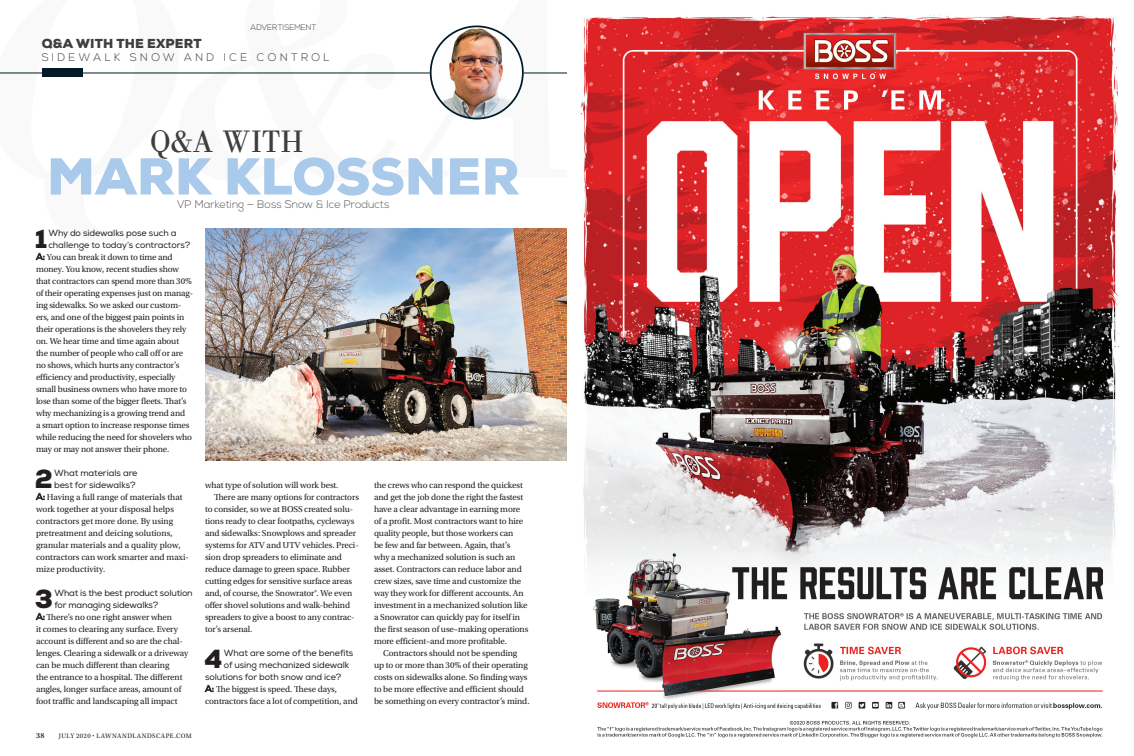
<style>
.page{position:relative;width:1134px;height:756px;background:#fff}
.page>*{position:absolute;margin:0;border:0;box-sizing:border-box;transform-origin:0 0}
.CBT_Subhead{font:900 51.8px "Nexa";letter-spacing:.005em;color:#a9caea}
.CBT_Subhead-2{font:31.9px "Bodoni";color:#3e3e3f}
.CBT_Body_Copy{font:900 26.1px "Nexa";color:#231f20}
.CBT_Subhead-3{font:900 13px "Nexa";letter-spacing:.01em;color:#3e3e3f}
.CBT_Body_Copy-2{font:300 11px "Nexa";letter-spacing:-.005em;color:#57585a}
.CBT_Subhead-4{font:300 11px "Nexa";letter-spacing:.3em;color:#3e3e3f}
.CBT_Body_Copy-3{font:9px/12px "Utopia Std";letter-spacing:-.01em;color:#231f20}
.CBT_Body_Copy-4{font:9px/12px "Nexa";letter-spacing:-.01em;color:#231f20}
.CBT_Subhead-5{font:300 8px "Nexa";color:#3e3e3f}
.t1{font:600 8px "Kepler Std";color:#231f20}
.t2{font:7px "Kepler Std";letter-spacing:.055em;color:#231f20}
.s1{font-family:"Nexa";color:#484545}
.s2{font-size:6px}
</style>
<div class="page">
<svg style="left:0;top:25px;width:567px;height:204px"></svg>
<hr style="left:0;top:72px;width:430px;height:1px;background:#001a28">
<div style="left:42px;top:69px;width:40px;height:8px;background:#001a28"></div>
<img style="left:431px;top:26px;width:92px;height:93px;border-radius:46px">
<div style="left:430px;top:26px;width:94px;height:93px;border:2px solid #001a28;border-radius:50%"></div>
<hr style="left:524px;top:72px;width:43px;height:1px;background:#001a28">
<img style="left:205px;top:229px;width:362px;height:231px">
<img style="left:580px;top:15px;width:540px;height:723px">
<p class="CBT_Subhead-5" style="left:251px;top:22px;width:67px">ADVERTISEMENT</p>
<p class="CBT_Subhead-4" style="left:42px;top:51px;width:289px">SIDEWALK SNOW AND ICE CONTROL</p>
<p class="CBT_Subhead-3" style="left:42px;top:35px;width:161px">Q&amp;A WITH THE EXPERT</p>
<p class="CBT_Subhead-2" style="left:150px;top:123px;width:155px">Q&amp;A WITH</p>
<p class="CBT_Subhead" style="left:47px;top:143px;width:474px">MARK KLOSSNER</p>
<p class="CBT_Body_Copy-2" style="left:177px;top:198px;width:214px">VP Marketing — Boss Snow &amp; Ice Products</p>
<p class="CBT_Body_Copy" style="left:35px;top:222px;width:14px">1</p>
<p class="CBT_Body_Copy-4" style="left:48px;top:227px;width:143px">Why do sidewalks pose such a challenge to today’s contractors?</p>
<p class="CBT_Body_Copy-3" style="left:36px;top:251px;width:158px"><span class="s1">A:</span> You can break it down to time and money. You know, recent studies show that contractors can spend more than 30% of their operating expenses just on manag&shy;ing sidewalks. So we asked our custom&shy;ers, and one of the biggest pain points in their operations is the shovelers they rely on. We hear time and time again about the number of people who call off or are no shows, which hurts any contractor’s efficiency and productivity, especially small business owners who have more to lose than some of the bigger fleets. That’s why mechanizing is a growing trend and<br>a smart option to increase response times while reducing the need for shovelers who may or may not answer their phone.</p>
<p class="CBT_Body_Copy" style="left:35px;top:462px;width:20px">2</p>
<p class="CBT_Body_Copy-4" style="left:54px;top:467px;width:85px">What materials are best for sidewalks?</p>
<p class="CBT_Body_Copy-3" style="left:36px;top:491px;width:154px"><span class="s1">A:</span> Having a full range of materials that work together at your disposal helps contractors get more done. By using pretreatment and deicing solutions, granular materials and a quality plow, contractors can work smarter and maxi&shy;mize productivity.</p>
<p class="CBT_Body_Copy" style="left:35px;top:582px;width:20px">3</p>
<p class="CBT_Body_Copy-4" style="left:54px;top:587px;width:140px">What is the best product solution for managing sidewalks?</p>
<p class="CBT_Body_Copy-3" style="left:36px;top:611px;width:154px"><span class="s1">A:</span> There’s no one right answer when<br>it comes to clearing any surface. Every account is different and so are the chal&shy;lenges. Clearing a sidewalk or a driveway can be much different than clearing<br>the entrance to a hospital. The different angles, longer surface areas, amount of foot traffic and landscaping all impact</p>
<p class="t1" style="left:36px;top:731px;width:10px">38</p>
<p class="t2" style="left:59px;top:732px;width:134px">JULY 2020 <span class="s2">•</span> LAWNANDLANDSCAPE.COM</p>
<p class="CBT_Body_Copy-3" style="left:205px;top:479px;width:135px">what type of solution will work best.</p>
<p class="CBT_Body_Copy-3" style="left:205px;top:491px;width:156px;text-indent:9px">There are many options for contractors to consider, so we at BOSS created solu&shy;tions ready to clear footpaths, cycleways and sidewalks: Snowplows and spreader systems for ATV and UTV vehicles. Preci&shy;sion drop spreaders to eliminate and reduce damage to green space. Rubber cutting edges for sensitive surface areas and, of course, the Snowrator®. We even offer shovel solutions and walk-behind spreaders to give a boost to any contrac&shy;tor’s arsenal.</p>
<p class="CBT_Body_Copy" style="left:205px;top:642px;width:20px">4</p>
<p class="CBT_Body_Copy-4" style="left:224px;top:647px;width:131px">What are some of the benefits</p>
<p class="CBT_Body_Copy-4" style="left:224px;top:659px;width:127px">of using mechanized sidewalk</p>
<p class="CBT_Body_Copy-4" style="left:205px;top:671px;width:138px">solutions for both snow and ice?</p>
<p class="CBT_Body_Copy-3" style="left:205px;top:683px;width:154px"><span class="s1">A:</span> The biggest is speed. These days, contractors face a lot of competition, and</p>
<p class="CBT_Body_Copy-3" style="left:374px;top:479px;width:156px">the crews who can respond the quickest and get the job done the right the fastest have a clear advantage in earning more of a profit. Most contractors want to hire quality people, but those workers can<br>be few and far between. Again, that’s<br>why a mechanized solution is such an asset. Contractors can reduce labor and crew sizes, save time and customize the way they work for different accounts. An investment in a mechanized solution like a Snowrator can quickly pay for itself in the first season of use–making operations more efficient–and more profitable.</p>
<p class="CBT_Body_Copy-3" style="left:374px;top:647px;width:157px;text-indent:9px">Contractors should not be spending up to or more than 30% of their operating costs on sidewalks alone. So finding ways to be more effective and efficient should be something on every contractor’s mind.</p>
</div>
